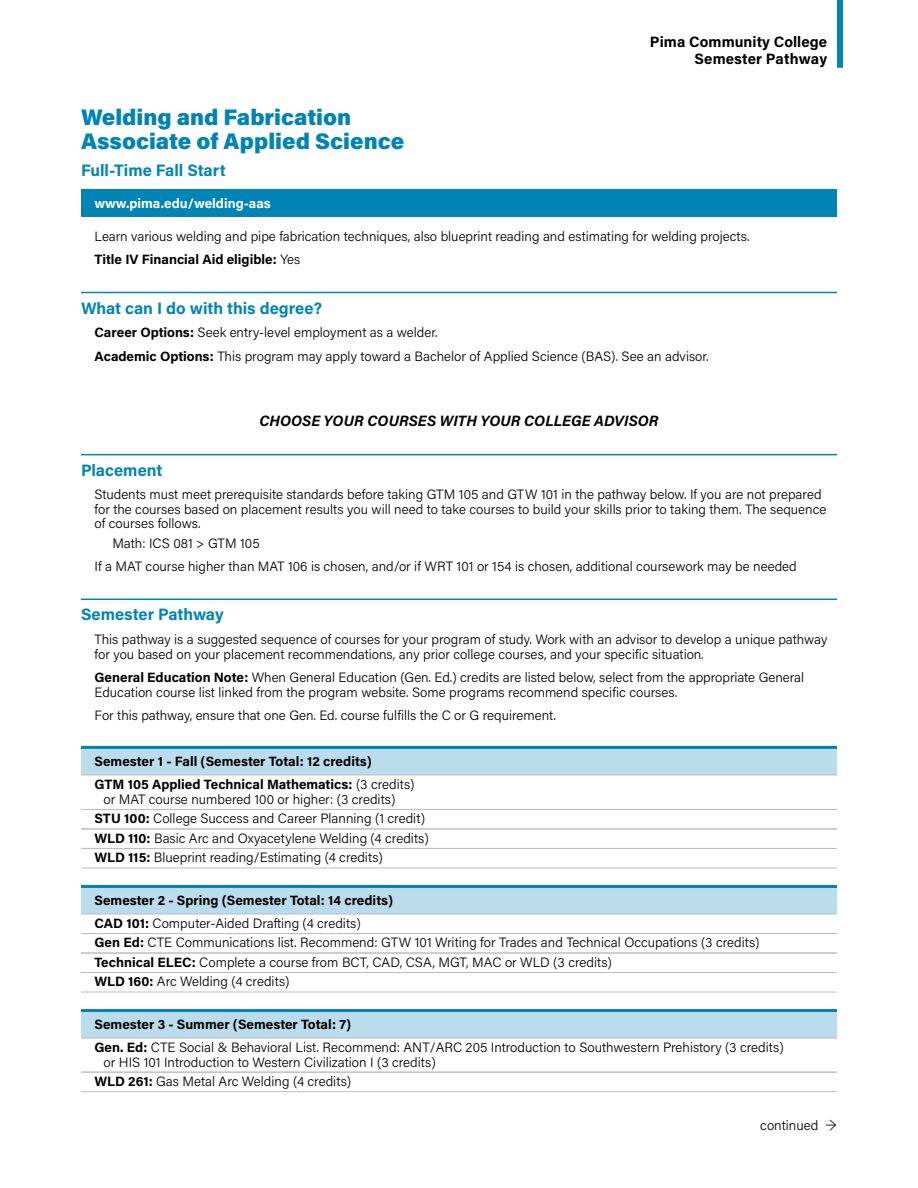
<style>
.page{position:relative;width:918px;height:1188px;background:#fff}
.page>*{position:absolute;margin:0;border:0;box-sizing:border-box;transform-origin:0 0}
.t1{font:900 22.5px/24.3px "Acumin Pro";color:#0084b6}
.H2{font:700 16.5px "Acumin Pro";color:#0084b6}
.H1-Time_Semester{font:700 16.5px "Acumin Pro";color:#0084b6}
.H_choose_centered{font:italic 700 15px "Acumin Pro";letter-spacing:.005em;color:#000}
.t2{font:700 15px/17.1px "Acumin Pro";letter-spacing:.005em;color:#000;text-align:right}
.P_semester__or{font:300 13.5px/14.5px "Acumin Pro";color:#000}
.P_semester_1{font:300 13.5px "Acumin Pro";color:#000}
.H_semester{font:700 13.5px "Acumin Pro";color:#000}
.P_web{font:700 13.5px "Acumin Pro";color:#fff}
.P_indent{font:300 13.5px "Acumin Pro";color:#000}
.s1{font-weight:300}
.s2{font-weight:700}
</style>
<div class="page">
<div style="left:81px;top:189px;width:756px;height:27px;background:#0084b6"></div>
<hr style="left:81px;top:292px;width:756px;height:1px;background:#0084b6">
<hr style="left:81px;top:454px;width:756px;height:1px;background:#0084b6">
<hr style="left:81px;top:599px;width:756px;height:1px;background:#0084b6">
<div style="left:81px;top:747px;width:756px;height:27px;background:#bbdced"></div>
<hr style="left:81px;top:746px;width:756px;height:3px;background:#0084b6">
<hr style="left:81px;top:775px;width:756px;height:1px;background:#bcbec0">
<hr style="left:81px;top:809px;width:756px;height:1px;background:#bcbec0">
<hr style="left:81px;top:829px;width:756px;height:1px;background:#bcbec0">
<hr style="left:81px;top:848px;width:756px;height:1px;background:#bcbec0">
<hr style="left:81px;top:868px;width:756px;height:1px;background:#bcbec0">
<div style="left:81px;top:886px;width:756px;height:27px;background:#bbdced"></div>
<hr style="left:81px;top:885px;width:756px;height:3px;background:#0084b6">
<hr style="left:81px;top:914px;width:756px;height:1px;background:#bcbec0">
<hr style="left:81px;top:933px;width:756px;height:1px;background:#bcbec0">
<hr style="left:81px;top:953px;width:756px;height:1px;background:#bcbec0">
<hr style="left:81px;top:972px;width:756px;height:1px;background:#bcbec0">
<hr style="left:81px;top:992px;width:756px;height:1px;background:#bcbec0">
<div style="left:81px;top:1010px;width:756px;height:28px;background:#bbdced"></div>
<hr style="left:81px;top:1009px;width:756px;height:3px;background:#0084b6">
<hr style="left:81px;top:1038px;width:756px;height:1px;background:#bcbec0">
<hr style="left:81px;top:1072px;width:756px;height:1px;background:#bcbec0">
<hr style="left:81px;top:1091px;width:756px;height:1px;background:#bcbec0">
<div style="left:837px;top:0;width:6px;height:68px;background:#0084b6"></div>
<p class="t2" style="left:650px;top:33px;width:179px">Pima Community College<br>Semester Pathway</p>
<h1 class="t1" style="left:81px;top:103px;width:325px">Welding and Fabrication<br>Associate of Applied Science</h1>
<p class="H1-Time_Semester" style="left:81px;top:158px;width:146px">Full-Time Fall Start</p>
<p class="P_web" style="left:94px;top:194px;width:178px">www.pima.edu/welding-aas</p>
<p class="P_semester__or" style="left:94px;top:228px;width:657px">Learn various welding and pipe fabrication techniques, also blueprint reading and estimating for welding projects.</p>
<p class="H_semester" style="left:94px;top:250px;width:207px">Title IV Financial Aid eligible: <span class="s1">Yes</span></p>
<p class="H2" style="left:81px;top:296px;width:243px">What can I do with this degree?</p>
<p class="P_semester__or" style="left:94px;top:325px;width:345px"><span class="s2">Career Options:</span> Seek entry-level employment as a welder.</p>
<p class="P_semester__or" style="left:94px;top:348px;width:616px"><span class="s2">Academic Options:</span> This program may apply toward a Bachelor of Applied Science (BAS). See an advisor.</p>
<p class="H_choose_centered" style="left:259px;top:411px;width:401px">CHOOSE YOUR COURSES WITH YOUR COLLEGE ADVISOR</p>
<p class="H2" style="left:81px;top:458px;width:83px">Placement</p>
<p class="P_semester__or" style="left:94px;top:487px;width:733px">Students must meet prerequisite standards before taking GTM 105 and GTW 101 in the pathway below. If you are not prepared for the courses based on placement results you will need to take courses to build your skills prior to taking them. The sequence of courses follows.</p>
<p class="P_indent" style="left:112px;top:534px;width:149px">Math: ICS 081 &gt; GTM 105</p>
<p class="P_semester__or" style="left:94px;top:559px;width:704px">If a MAT course higher than MAT 106 is chosen, and/or if WRT 101 or 154 is chosen, additional coursework may be needed</p>
<p class="H2" style="left:81px;top:603px;width:144px">Semester Pathway</p>
<p class="P_semester__or" style="left:94px;top:631px;width:734px">This pathway is a suggested sequence of courses for your program of study. Work with an advisor to develop a unique pathway for you based on your placement recommendations, any prior college courses, and your specific situation.</p>
<p class="P_semester__or" style="left:94px;top:670px;width:711px"><span class="s2">General Education Note:</span> When General Education (Gen. Ed.) credits are listed below, select from the appropriate General<br>Education course list linked from the program website. Some programs recommend specific courses.</p>
<p class="P_semester__or" style="left:94px;top:708px;width:463px">For this pathway, ensure that one Gen. Ed. course fulfills the C or G requirement.</p>
<p class="H_semester" style="left:94px;top:752px;width:279px">Semester 1 - Fall (Semester Total: 12 credits)</p>
<p class="P_semester__or" style="left:104px;top:776px;width:313px;line-height:15px;text-indent:-9px"><span class="s2">GTM 105 Applied Technical Mathematics:</span> (3 credits) or MAT course numbered 100 or higher: (3 credits)</p>
<p class="P_semester_1" style="left:94px;top:809px;width:332px"><span class="s2">STU 100:</span> College Success and Career Planning (1 credit)</p>
<p class="P_semester_1" style="left:94px;top:829px;width:336px"><span class="s2">WLD 110:</span> Basic Arc and Oxyacetylene Welding (4 credits)</p>
<p class="P_semester_1" style="left:94px;top:848px;width:290px"><span class="s2">WLD 115:</span> Blueprint reading/Estimating (4 credits)</p>
<p class="H_semester" style="left:94px;top:891px;width:300px">Semester 2 - Spring (Semester Total: 14 credits)</p>
<p class="P_semester_1" style="left:94px;top:914px;width:268px"><span class="s2">CAD 101:</span> Computer-Aided Drafting (4 credits)</p>
<p class="P_semester_1" style="left:94px;top:933px;width:667px"><span class="s2">Gen Ed:</span> CTE Communications list. Recommend: GTW 101 Writing for Trades and Technical Occupations (3 credits)</p>
<p class="P_semester_1" style="left:94px;top:953px;width:519px"><span class="s2">Technical ELEC:</span> Complete a course from BCT, CAD, CSA, MGT, MAC or WLD (3 credits)</p>
<p class="P_semester_1" style="left:94px;top:972px;width:197px"><span class="s2">WLD 160:</span> Arc Welding (4 credits)</p>
<p class="H_semester" style="left:94px;top:1015px;width:258px">Semester 3 - Summer (Semester Total: 7)</p>
<p class="P_semester__or" style="left:104px;top:1039px;width:682px;text-indent:-9px"><span class="s2">Gen. Ed:</span> CTE Social &amp; Behavioral List. Recommend: ANT/ARC 205 Introduction to Southwestern Prehistory (3 credits) or HIS 101 Introduction to Western Civilization I (3 credits)</p>
<p class="P_semester_1" style="left:94px;top:1072px;width:258px"><span class="s2">WLD 261:</span> Gas Metal Arc Welding (4 credits)</p>
<p class="P_semester__or" style="left:760px;top:1118px;width:78px">continued →</p>
</div>
